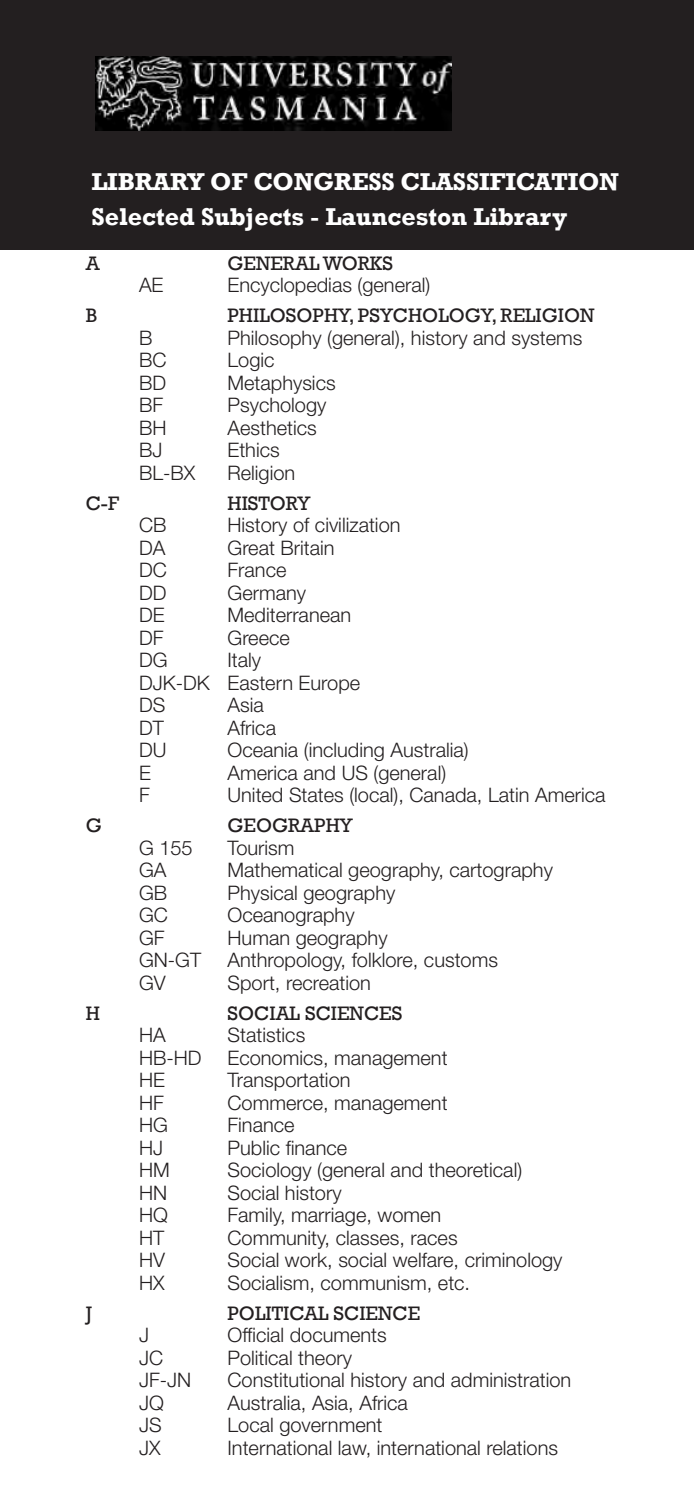
<style>
.page{position:relative;width:694px;height:1496px;background:#fff}
.page>*{position:absolute;margin:0;border:0;box-sizing:border-box;transform-origin:0 0}
.Heading_1{font:700 25px "Rockwell";color:#fff}
.Class_breakdown{font:300 20px "Helvetica Neue LT Std";color:#231f20}
.Classification{font:20px "Rockwell";color:#231f20}
</style>
<div class="page">
<div style="left:0;top:0;width:694px;height:249px;background:#231f20"></div>
<img style="left:95px;top:56px;width:356px;height:75px">
<p class="Heading_1" style="left:91px;top:166px;width:529px">LIBRARY OF CONGRESS CLASSIFICATION</p>
<p class="Heading_1" style="left:91px;top:201px;width:477px">Selected Subjects - Launceston Library</p>
<p class="Classification" style="left:86px;top:251px;width:15px">A</p>
<p class="Classification" style="left:227px;top:251px;width:167px">GENERAL WORKS</p>
<p class="Class_breakdown" style="left:139px;top:273px;width:26px">AE</p>
<p class="Class_breakdown" style="left:227px;top:273px;width:204px">Encyclopedias (general)</p>
<p class="Classification" style="left:86px;top:304px;width:13px">B</p>
<p class="Classification" style="left:227px;top:304px;width:368px">PHILOSOPHY, PSYCHOLOGY, RELIGION</p>
<p class="Class_breakdown" style="left:139px;top:325px;width:15px">B</p>
<p class="Class_breakdown" style="left:227px;top:325px;width:356px">Philosophy (general), history and systems</p>
<p class="Class_breakdown" style="left:139px;top:348px;width:29px">BC</p>
<p class="Class_breakdown" style="left:227px;top:348px;width:49px">Logic</p>
<p class="Class_breakdown" style="left:139px;top:370px;width:29px">BD</p>
<p class="Class_breakdown" style="left:227px;top:370px;width:110px">Metaphysics</p>
<p class="Class_breakdown" style="left:139px;top:393px;width:26px">BF</p>
<p class="Class_breakdown" style="left:227px;top:393px;width:100px">Psychology</p>
<p class="Class_breakdown" style="left:139px;top:415px;width:29px">BH</p>
<p class="Class_breakdown" style="left:227px;top:415px;width:91px">Aesthetics</p>
<p class="Class_breakdown" style="left:139px;top:438px;width:25px">BJ</p>
<p class="Class_breakdown" style="left:227px;top:438px;width:54px">Ethics</p>
<p class="Class_breakdown" style="left:139px;top:460px;width:58px">BL-BX</p>
<p class="Class_breakdown" style="left:227px;top:460px;width:69px">Religion</p>
<p class="Classification" style="left:86px;top:491px;width:35px">C-F</p>
<p class="Classification" style="left:227px;top:491px;width:84px">HISTORY</p>
<p class="Class_breakdown" style="left:139px;top:513px;width:29px">CB</p>
<p class="Class_breakdown" style="left:227px;top:513px;width:174px">History of civilization</p>
<p class="Class_breakdown" style="left:139px;top:535px;width:28px">DA</p>
<p class="Class_breakdown" style="left:227px;top:535px;width:109px">Great Britain</p>
<p class="Class_breakdown" style="left:139px;top:558px;width:29px">DC</p>
<p class="Class_breakdown" style="left:227px;top:558px;width:60px">France</p>
<p class="Class_breakdown" style="left:139px;top:580px;width:29px">DD</p>
<p class="Class_breakdown" style="left:227px;top:580px;width:80px">Germany</p>
<p class="Class_breakdown" style="left:139px;top:603px;width:27px">DE</p>
<p class="Class_breakdown" style="left:227px;top:603px;width:125px">Mediterranean</p>
<p class="Class_breakdown" style="left:139px;top:625px;width:26px">DF</p>
<p class="Class_breakdown" style="left:227px;top:625px;width:64px">Greece</p>
<p class="Class_breakdown" style="left:139px;top:648px;width:30px">DG</p>
<p class="Class_breakdown" style="left:227px;top:648px;width:35px">Italy</p>
<p class="Class_breakdown" style="left:139px;top:670px;width:223px">DJK-DK Eastern Europe</p>
<p class="Class_breakdown" style="left:139px;top:693px;width:28px">DS</p>
<p class="Class_breakdown" style="left:227px;top:693px;width:38px">Asia</p>
<p class="Class_breakdown" style="left:139px;top:715px;width:26px">DT</p>
<p class="Class_breakdown" style="left:227px;top:715px;width:50px">Africa</p>
<p class="Class_breakdown" style="left:139px;top:738px;width:29px">DU</p>
<p class="Class_breakdown" style="left:227px;top:738px;width:243px">Oceania (including Australia)</p>
<p class="Class_breakdown" style="left:139px;top:760px;width:13px">E</p>
<p class="Class_breakdown" style="left:227px;top:760px;width:220px">America and US (general)</p>
<p class="Class_breakdown" style="left:139px;top:783px;width:12px">F</p>
<p class="Class_breakdown" style="left:227px;top:783px;width:379px">United States (local), Canada, Latin America</p>
<p class="Classification" style="left:86px;top:814px;width:18px">G</p>
<p class="Classification" style="left:227px;top:814px;width:127px">GEOGRAPHY</p>
<p class="Class_breakdown" style="left:139px;top:835px;width:55px">G 155</p>
<p class="Class_breakdown" style="left:227px;top:835px;width:69px">Tourism</p>
<p class="Class_breakdown" style="left:139px;top:858px;width:29px">GA</p>
<p class="Class_breakdown" style="left:227px;top:858px;width:327px">Mathematical geography, cartography</p>
<p class="Class_breakdown" style="left:139px;top:880px;width:30px">GB</p>
<p class="Class_breakdown" style="left:227px;top:880px;width:169px">Physical geography</p>
<p class="Class_breakdown" style="left:139px;top:903px;width:30px">GC</p>
<p class="Class_breakdown" style="left:227px;top:903px;width:129px">Oceanography</p>
<p class="Class_breakdown" style="left:139px;top:925px;width:27px">GF</p>
<p class="Class_breakdown" style="left:227px;top:925px;width:162px">Human geography</p>
<p class="Class_breakdown" style="left:139px;top:948px;width:64px">GN-GT</p>
<p class="Class_breakdown" style="left:227px;top:948px;width:272px">Anthropology, folklore, customs</p>
<p class="Class_breakdown" style="left:139px;top:970px;width:28px">GV</p>
<p class="Class_breakdown" style="left:227px;top:970px;width:145px">Sport, recreation</p>
<p class="Classification" style="left:86px;top:1001px;width:16px">H</p>
<p class="Classification" style="left:227px;top:1001px;width:176px">SOCIAL SCIENCES</p>
<p class="Class_breakdown" style="left:139px;top:1023px;width:28px">HA</p>
<p class="Class_breakdown" style="left:227px;top:1023px;width:79px">Statistics</p>
<p class="Class_breakdown" style="left:139px;top:1045px;width:64px">HB-HD</p>
<p class="Class_breakdown" style="left:227px;top:1045px;width:222px">Economics, management</p>
<p class="Class_breakdown" style="left:139px;top:1068px;width:27px">HE</p>
<p class="Class_breakdown" style="left:227px;top:1068px;width:125px">Transportation</p>
<p class="Class_breakdown" style="left:139px;top:1090px;width:26px">HF</p>
<p class="Class_breakdown" style="left:227px;top:1090px;width:222px">Commerce, management</p>
<p class="Class_breakdown" style="left:139px;top:1113px;width:30px">HG</p>
<p class="Class_breakdown" style="left:227px;top:1113px;width:69px">Finance</p>
<p class="Class_breakdown" style="left:139px;top:1135px;width:26px">HJ</p>
<p class="Class_breakdown" style="left:227px;top:1135px;width:121px">Public finance</p>
<p class="Class_breakdown" style="left:139px;top:1158px;width:32px">HM</p>
<p class="Class_breakdown" style="left:227px;top:1158px;width:296px">Sociology (general and theoretical)</p>
<p class="Class_breakdown" style="left:139px;top:1180px;width:30px">HN</p>
<p class="Class_breakdown" style="left:227px;top:1180px;width:116px">Social history</p>
<p class="Class_breakdown" style="left:139px;top:1203px;width:30px">HQ</p>
<p class="Class_breakdown" style="left:227px;top:1203px;width:215px">Family, marriage, women</p>
<p class="Class_breakdown" style="left:139px;top:1225px;width:27px">HT</p>
<p class="Class_breakdown" style="left:227px;top:1225px;width:232px">Community, classes, races</p>
<p class="Class_breakdown" style="left:139px;top:1248px;width:27px">HV</p>
<p class="Class_breakdown" style="left:227px;top:1248px;width:336px">Social work, social welfare, criminology</p>
<p class="Class_breakdown" style="left:139px;top:1270px;width:27px">HX</p>
<p class="Class_breakdown" style="left:227px;top:1270px;width:244px">Socialism, communism, etc.</p>
<p class="Classification" style="left:86px;top:1301px;width:8px">J</p>
<p class="Classification" style="left:227px;top:1301px;width:194px">POLITICAL SCIENCE</p>
<p class="Class_breakdown" style="left:139px;top:1323px;width:11px">J</p>
<p class="Class_breakdown" style="left:227px;top:1323px;width:161px">Official documents</p>
<p class="Class_breakdown" style="left:139px;top:1345px;width:26px">JC</p>
<p class="Class_breakdown" style="left:227px;top:1345px;width:126px">Political theory</p>
<p class="Class_breakdown" style="left:139px;top:1368px;width:54px">JF-JN</p>
<p class="Class_breakdown" style="left:227px;top:1368px;width:345px">Constitutional history and administration</p>
<p class="Class_breakdown" style="left:139px;top:1390px;width:26px">JQ</p>
<p class="Class_breakdown" style="left:227px;top:1390px;width:182px">Australia, Asia, Africa</p>
<p class="Class_breakdown" style="left:139px;top:1413px;width:24px">JS</p>
<p class="Class_breakdown" style="left:227px;top:1413px;width:156px">Local government</p>
<p class="Class_breakdown" style="left:139px;top:1435px;width:23px">JX</p>
<p class="Class_breakdown" style="left:227px;top:1435px;width:332px">International law, international relations</p>
</div>
